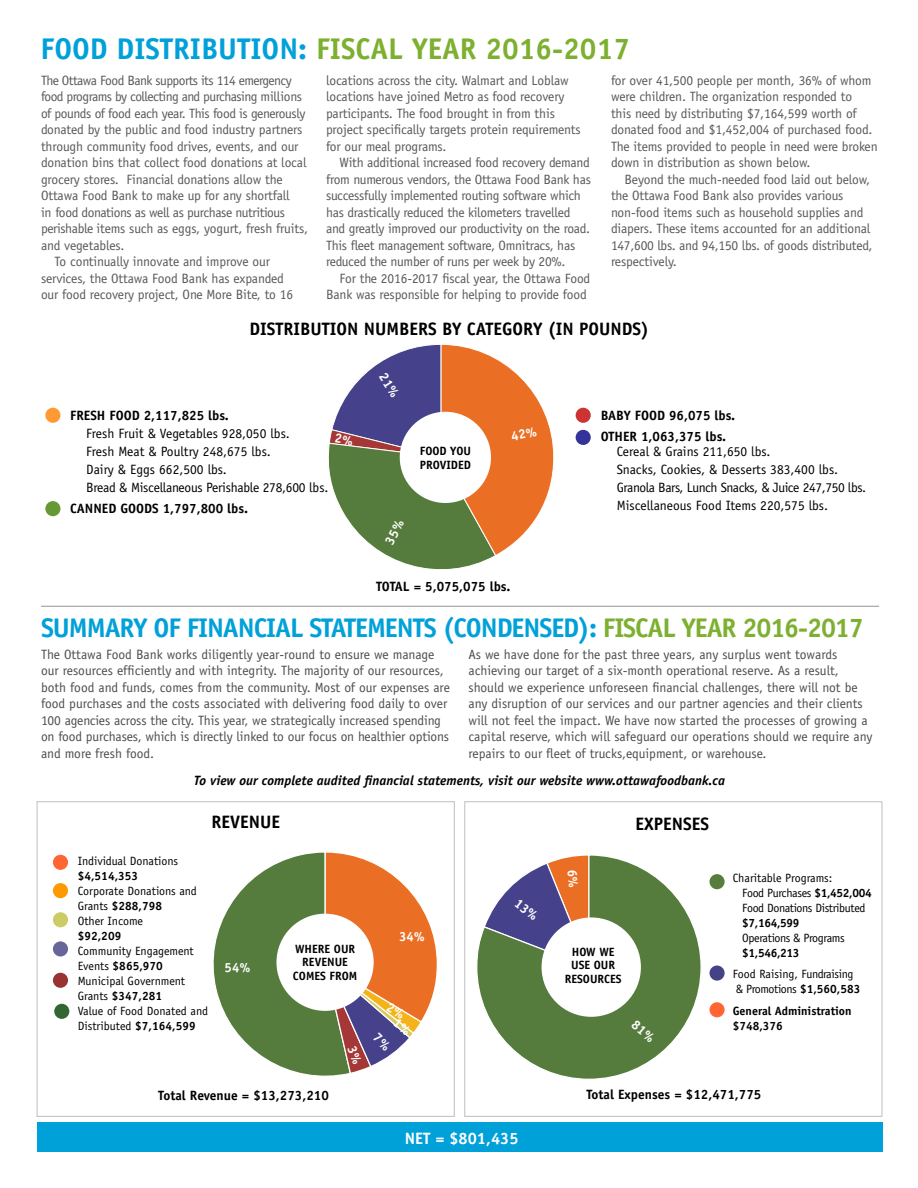
<style>
.page{position:relative;width:918px;height:1188px;background:#fff}
.page>*{position:absolute;margin:0;border:0;box-sizing:border-box;transform-origin:0 0}
.t1{font:700 30px "Officina Sans";color:#7db030}
.t2{font:700 27px "Officina Sans";letter-spacing:-.04em;color:#00a1d9}
.t3{font:700 18px "Officina Sans";color:#000}
.t4{font:700 16.5px "Officina Sans";color:#fff}
.t5{font:13.5px/16.5px "Officina Sans";letter-spacing:-.01em;color:#58595b}
.t6{font:13.5px/16.5px "Officina Sans";color:#4d4d4f}
.t7{font:13.5px/18px "Officina Sans";color:#000}
.t8{font:700 13.5px/21px "Officina Sans";color:#000}
.t9{font:13.5px "Officina Sans";letter-spacing:-.04em;color:#58595b}
.t10{font:13.5px "Officina Sans";letter-spacing:-.03em;color:#58595b}
.t11{font:italic 700 13.5px "Officina Sans";color:#000}
.t12{font:700 13.35px "Officina Serif";color:#fff}
.t13{font:12px/15px "Officina Sans";color:#000}
.t14{font:12px/15px "Officina Sans";letter-spacing:-.02em;color:#000}
.t15{font:700 12px/13.4px "Officina Sans";color:#000}
.s1{color:#00a1d9}
.s2{color:#7db030}
.s3{font-weight:700}
</style>
<div class="page">
<svg style="left:477px;top:855px;width:224px;height:224px"></svg>
<div style="left:542px;top:917px;width:99px;height:100px;background:#fff;border-radius:50%"></div>
<div style="left:45px;top:408px;width:15px;height:15px;background:#f93;border-radius:50%"></div>
<div style="left:45px;top:501px;width:15px;height:15px;background:#693;border-radius:50%"></div>
<div style="left:576px;top:408px;width:15px;height:15px;background:#c33;border-radius:50%"></div>
<div style="left:576px;top:430px;width:15px;height:15px;background:#339;border-radius:50%"></div>
<div style="left:464px;top:801px;width:418px;height:316px;border:1px solid #bcbec0"></div>
<div style="left:710px;top:874px;width:15px;height:15px;background:#577c3c;border-radius:50%"></div>
<div style="left:710px;top:966px;width:15px;height:15px;background:#464288;border-radius:50%"></div>
<div style="left:710px;top:1002px;width:15px;height:15px;background:#f63;border-radius:50%"></div>
<div style="left:37px;top:801px;width:418px;height:316px;border:1px solid #bcbec0"></div>
<div style="left:53px;top:855px;width:15px;height:15px;background:#f63;border-radius:50%"></div>
<div style="left:53px;top:883px;width:15px;height:15px;background:#f90;border-radius:50%"></div>
<div style="left:53px;top:912px;width:15px;height:15px;background:#cc6;border-radius:50%"></div>
<div style="left:53px;top:941px;width:15px;height:16px;background:#669;border-radius:50%"></div>
<div style="left:53px;top:973px;width:15px;height:15px;background:#933;border-radius:50%"></div>
<div style="left:54px;top:1004px;width:15px;height:15px;background:#363;border-radius:50%"></div>
<hr style="left:41px;top:606px;width:838px;height:1px;background:#939598">
<div style="left:37px;top:1122px;width:845px;height:29px;background:#00a1d9"></div>
<svg style="left:328px;top:344px;width:226px;height:226px"></svg>
<svg style="left:631px;top:1020px;width:25px;height:23px"></svg>
<svg style="left:483px;top:855px;width:108px;height:114px"></svg>
<svg style="left:213px;top:852px;width:224px;height:224px"></svg>
<h1 class="t1" style="left:40px;top:30px;width:591px"><span class="s1">FOOD DISTRIBUTION:</span> FISCAL YEAR 2016-2017</h1>
<p class="t9" style="left:41px;top:72px;width:252px">The Ottawa Food Bank supports its 114 emergency</p>
<p class="t9" style="left:41px;top:89px;width:263px">food programs by collecting and purchasing millions</p>
<p class="t10" style="left:41px;top:105px;width:266px">of pounds of food each year. This food is generously</p>
<p class="t5" style="left:41px;top:121px;width:263px">donated by the public and food industry partners</p>
<p class="t5" style="left:41px;top:138px;width:259px">through community food drives, events, and our</p>
<p class="t5" style="left:41px;top:154px;width:267px">donation bins that collect food donations at local</p>
<p class="t5" style="left:41px;top:171px;width:243px">grocery stores. Financial donations allow the</p>
<p class="t5" style="left:41px;top:187px;width:250px">Ottawa Food Bank to make up for any shortfall</p>
<p class="t10" style="left:41px;top:204px;width:246px">in food donations as well as purchase nutritious</p>
<p class="t5" style="left:41px;top:220px;width:269px">perishable items such as eggs, yogurt, fresh fruits,</p>
<p class="t5" style="left:41px;top:237px;width:85px">and vegetables.</p>
<p class="t5" style="left:55px;top:253px;width:217px">To continually innovate and improve our</p>
<p class="t5" style="left:41px;top:270px;width:244px">services, the Ottawa Food Bank has expanded</p>
<p class="t5" style="left:41px;top:286px;width:254px">our food recovery project, One More Bite, to 16</p>
<p class="t5" style="left:326px;top:72px;width:256px">locations across the city. Walmart and Loblaw locations have joined Metro as food recovery participants. The food brought in from this project specifically targets protein requirements for our meal programs.</p>
<p class="t5" style="left:326px;top:154px;width:266px;text-indent:14px">With additional increased food recovery demand from numerous vendors, the Ottawa Food Bank has successfully implemented routing software which has drastically reduced the kilometers travelled and greatly improved our productivity on the road.<br>This fleet management software, Omnitracs, has reduced the number of runs per week by 20%.</p>
<p class="t5" style="left:326px;top:270px;width:266px;text-align:right">For the 2016-2017 fiscal year, the Ottawa Food<br>Bank was responsible for helping to provide food</p>
<p class="t5" style="left:611px;top:72px;width:268px">for over 41,500 people per month, 36% of whom were children. The organization responded to<br>this need by distributing $7,164,599 worth of donated food and $1,452,004 of purchased food.<br>The items provided to people in need were broken down in distribution as shown below.</p>
<p class="t5" style="left:611px;top:171px;width:263px;text-indent:14px">Beyond the much-needed food laid out below, the Ottawa Food Bank also provides various non-food items such as household supplies and diapers. These items accounted for an additional 147,600 lbs. and 94,150 lbs. of goods distributed, respectively.</p>
<h3 class="t3" style="left:249px;top:318px;width:401px">DISTRIBUTION NUMBERS BY CATEGORY (IN POUNDS)</h3>
<p class="t8" style="left:70px;top:405px;width:160px">FRESH FOOD 2,117,825 lbs.</p>
<p class="t7" style="left:86px;top:424px;width:244px">Fresh Fruit &amp; Vegetables 928,050 lbs.<br>Fresh Meat &amp; Poultry 248,675 lbs.<br>Dairy &amp; Eggs 662,500 lbs.<br>Bread &amp; Miscellaneous Perishable 278,600 lbs.</p>
<p class="t8" style="left:70px;top:498px;width:179px">CANNED GOODS 1,797,800 lbs.</p>
<p class="t15" style="left:420px;top:445px;width:53px">FOOD YOU<br>PROVIDED</p>
<p class="t8" style="left:376px;top:575px;width:136px">TOTAL = 5,075,075 lbs.</p>
<p class="t8" style="left:601px;top:405px;width:136px">BABY FOOD 96,075 lbs.<br>OTHER 1,063,375 lbs.</p>
<p class="t7" style="left:617px;top:442px;width:251px">Cereal &amp; Grains 211,650 lbs.<br>Snacks, Cookies, &amp; Desserts 383,400 lbs.<br>Granola Bars, Lunch Snacks, &amp; Juice 247,750 lbs.<br>Miscellaneous Food Items 220,575 lbs.</p>
<h2 class="t2" style="left:41px;top:611px;width:824px">SUMMARY OF FINANCIAL STATEMENTS (CONDENSED): <span class="s2">FISCAL YEAR 2016-2017</span></h2>
<p class="t6" style="left:41px;top:646px;width:410px">The Ottawa Food Bank works diligently year-round to ensure we manage our resources efficiently and with integrity. The majority of our resources, both food and funds, comes from the community. Most of our expenses are food purchases and the costs associated with delivering food daily to over 100 agencies across the city. This year, we strategically increased spending on food purchases, which is directly linked to our focus on healthier options and more fresh food.</p>
<p class="t6" style="left:469px;top:646px;width:405px">As we have done for the past three years, any surplus went towards achieving our target of a six-month operational reserve. As a result, should we experience unforeseen financial challenges, there will not be any disruption of our services and our partner agencies and their clients will not feel the impact. We have now started the processes of growing a capital reserve, which will safeguard our operations should we require any repairs to our fleet of trucks,equipment, or warehouse.</p>
<p class="t11" style="left:194px;top:772px;width:533px">To view our complete audited financial statements, visit our website www.ottawafoodbank.ca</p>
<h3 class="t3" style="left:211px;top:811px;width:70px">REVENUE</h3>
<p class="t13" style="left:78px;top:854px;width:102px">Individual Donations</p>
<p class="t15" style="left:78px;top:870px;width:62px">$4,514,353</p>
<p class="t13" style="left:78px;top:884px;width:121px">Corporate Donations and<br>Grants <span class="s3">$288,798<br></span>Other Income</p>
<p class="t15" style="left:78px;top:930px;width:45px">$92,209</p>
<p class="t13" style="left:78px;top:944px;width:132px">Community Engagement<br>Events <span class="s3">$865,970<br></span>Municipal Government<br>Grants <span class="s3">$347,281<br></span>Value of Food Donated and<br>Distributed <span class="s3">$7,164,599</span></p>
<p class="t12" style="left:225px;top:959px;width:27px">54%</p>
<p class="t15" style="left:293px;top:942px;width:66px;text-align:center">WHERE OUR<br>REVENUE<br>COMES FROM</p>
<p class="t8" style="left:158px;top:1085px;width:172px">Total Revenue = $13,273,210</p>
<p class="t12" style="left:399px;top:929px;width:27px">34%</p>
<p class="t4" style="left:405px;top:1128px;width:115px">NET = $801,435</p>
<h3 class="t3" style="left:635px;top:812px;width:75px">EXPENSES</h3>
<p class="t15" style="left:565px;top:945px;width:59px;text-align:center">HOW WE<br>USE OUR<br>RESOURCES</p>
<p class="t14" style="left:742px;top:870px;width:131px;text-indent:-10px">Charitable Programs:<br>Food Purchases <span class="s3">$1,452,004<br></span>Food Donations Distributed</p>
<p class="t15" style="left:742px;top:916px;width:59px">$7,164,599</p>
<p class="t14" style="left:742px;top:930px;width:104px">Operations &amp; Programs</p>
<p class="t15" style="left:742px;top:946px;width:59px">$1,546,213</p>
<p class="t14" style="left:733px;top:967px;width:129px">Food Raising, Fundraising &amp; Promotions <span class="s3">$1,560,583</span></p>
<p class="t15" style="left:733px;top:1003px;width:120px;line-height:15px">General Administration $748,376</p>
<p class="t8" style="left:586px;top:1084px;width:177px">Total Expenses = $12,471,775</p>
</div>
